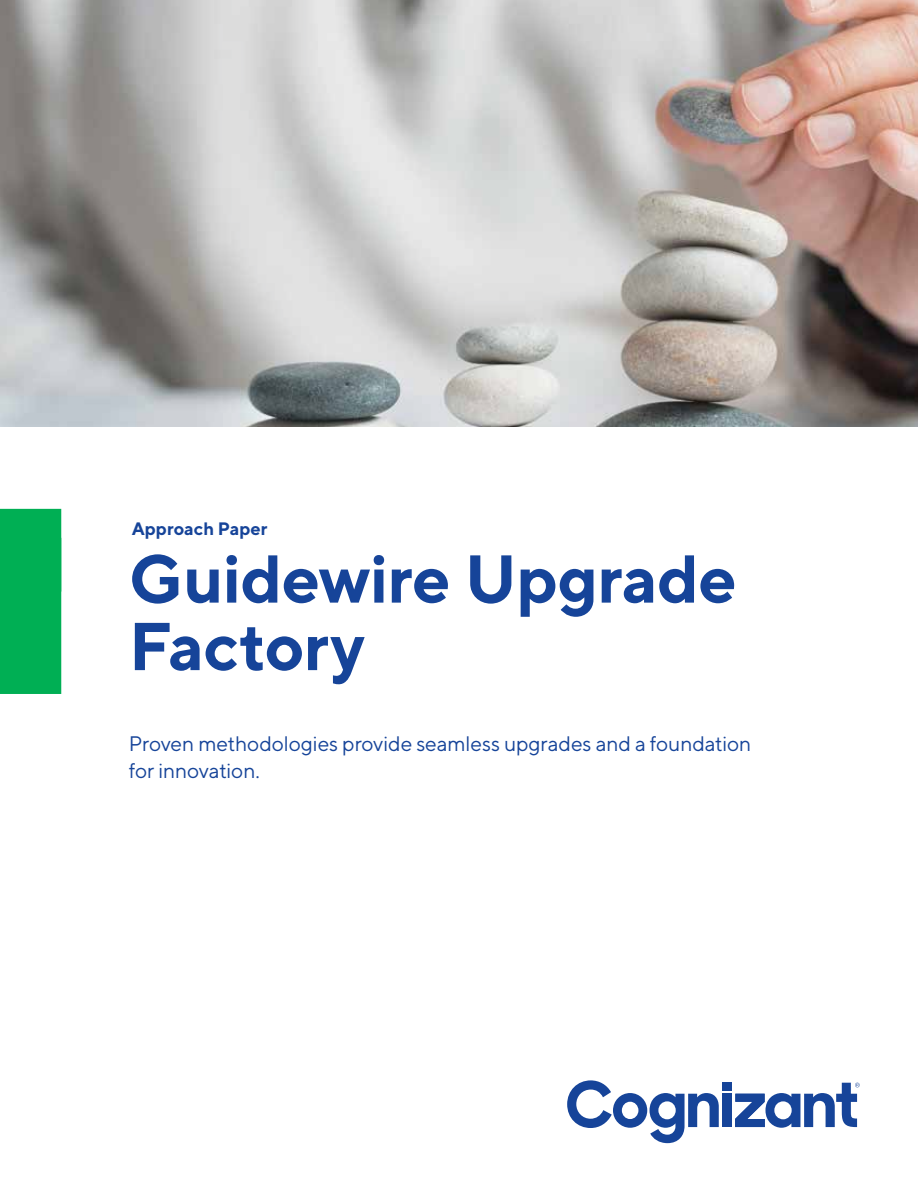
<style>
.page{position:relative;width:918px;height:1188px;background:#fff}
.page>*{position:absolute;margin:0;border:0;box-sizing:border-box;transform-origin:0 0}
.t1{font:700 67.5px/67.5px "TT Norms";letter-spacing:-.01em;color:#164499}
.t2{font:21px/27px "TT Norms";letter-spacing:-.005em;color:#164499}
.t3{font:700 18px "TT Norms";color:#164499}
</style>
<div class="page">
<img style="left:0;top:0;width:918px;height:426px">
<div style="left:723px;top:1083px;width:9px;height:8px;background:#164499"></div>
<div style="left:723px;top:1094px;width:9px;height:33px;background:#164499"></div>
<svg style="left:567px;top:1080px;width:152px;height:63px"></svg>
<svg style="left:735px;top:1083px;width:125px;height:45px"></svg>
<div style="left:0;top:509px;width:61px;height:83px;background:#00af54"></div>
<div style="left:0;top:538px;width:61px;height:156px;background:#00af54"></div>
<p class="t3" style="left:132px;top:517px;width:137px">Approach Paper</p>
<h1 class="t1" style="left:129px;top:544px;width:610px">Guidewire Upgrade<br>Factory</h1>
<p class="t2" style="left:129px;top:730px;width:624px">Proven methodologies provide seamless upgrades and a foundation for innovation.</p>
</div>
